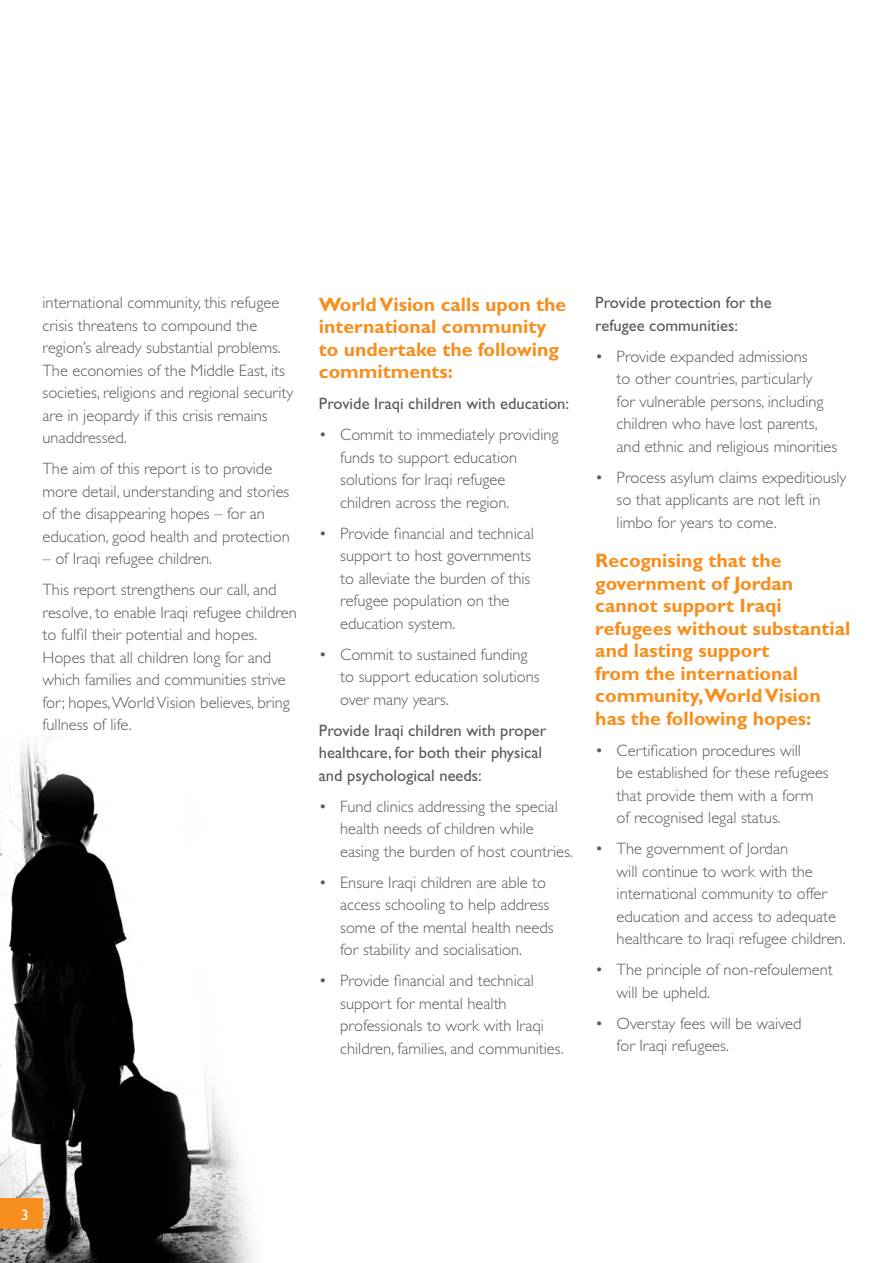
<style>
.page{position:relative;width:893px;height:1263px;background:#fff}
.page>*{position:absolute;margin:0;border:0;box-sizing:border-box;transform-origin:0 0}
.t1{font:700 19.5px/22.5px "Gill Sans";color:#f78f1e}
.t2{font:300 16.5px/22.5px "Gill Sans";color:#58595b}
.t3{font:16.5px/22.5px "Gill Sans";color:#58595b}
.t4{font:15px "Gill Sans";color:#fff}
</style>
<div class="page">
<img style="left:0;top:737px;width:252px;height:526px">
<div style="left:0;top:1199px;width:43px;height:30px;background:#f78f1e"></div>
<p class="t2" style="left:43px;top:293px;width:252px">international community, this refugee crisis threatens to compound the region’s already substantial problems.<br>The economies of the Middle East, its societies, religions and regional security are in jeopardy if this crisis remains unaddressed.</p>
<p class="t2" style="left:43px;top:459px;width:249px">The aim of this report is to provide more detail, understanding and stories of the disappearing hopes – for an education, good health and protection</p>
<p class="t2" style="left:43px;top:545px;width:236px;line-height:31px">– of Iraqi refugee children.<br>This report strengthens our call, and</p>
<p class="t2" style="left:43px;top:603px;width:256px">resolve, to enable Iraqi refugee children to fulfil their potential and hopes.<br>Hopes that all children long for and which families and communities strive for; hopes, World Vision believes, bring fullness of life.</p>
<p class="t1" style="left:319px;top:295px;width:249px">World Vision calls upon the international community to undertake the following commitments:</p>
<p class="t3" style="left:319px;top:394px;width:252px">Provide Iraqi children with education:</p>
<p class="t2" style="left:340px;top:425px;width:220px;text-indent:-21px">• Commit to immediately providing funds to support education solutions for Iraqi refugee children across the region.</p>
<p class="t2" style="left:340px;top:524px;width:195px;text-indent:-21px">• Provide financial and technical support to host governments to alleviate the burden of this refugee population on the education system.</p>
<p class="t2" style="left:340px;top:645px;width:201px;text-indent:-21px">• Commit to sustained funding to support education solutions over many years.</p>
<p class="t3" style="left:319px;top:721px;width:229px">Provide Iraqi children with proper healthcare, for both their physical and psychological needs:</p>
<p class="t2" style="left:340px;top:797px;width:234px;text-indent:-21px">• Fund clinics addressing the special health needs of children while easing the burden of host countries.</p>
<p class="t2" style="left:340px;top:873px;width:215px;text-indent:-21px">• Ensure Iraqi children are able to access schooling to help address some of the mental health needs for stability and socialisation.</p>
<p class="t2" style="left:340px;top:971px;width:225px;text-indent:-21px">• Provide financial and technical support for mental health professionals to work with Iraqi children, families, and communities.</p>
<p class="t3" style="left:595px;top:293px;width:178px">Provide protection for the refugee communities:</p>
<p class="t2" style="left:617px;top:347px;width:222px;text-indent:-21px">• Provide expanded admissions<br>to other countries, particularly<br>for vulnerable persons, including children who have lost parents, and ethnic and religious minorities</p>
<p class="t2" style="left:617px;top:468px;width:231px;text-indent:-21px">• Process asylum claims expeditiously so that applicants are not left in limbo for years to come.</p>
<p class="t1" style="left:595px;top:552px;width:257px">Recognising that the government of Jordan cannot support Iraqi refugees without substantial and lasting support<br>from the international community,World Vision has the following hopes:</p>
<p class="t2" style="left:617px;top:741px;width:214px;text-indent:-21px">• Certification procedures will<br>be established for these refugees that provide them with a form of recognised legal status.</p>
<p class="t2" style="left:617px;top:839px;width:230px;text-indent:-21px">• The government of Jordan<br>will continue to work with the international community to offer education and access to adequate healthcare to Iraqi refugee children.</p>
<p class="t2" style="left:617px;top:960px;width:218px;text-indent:-21px">• The principle of non-refoulement will be upheld.</p>
<p class="t2" style="left:617px;top:1014px;width:186px;text-indent:-21px">• Overstay fees will be waived for Iraqi refugees.</p>
<p class="t4" style="left:21px;top:1210px;width:9px">3</p>
</div>
